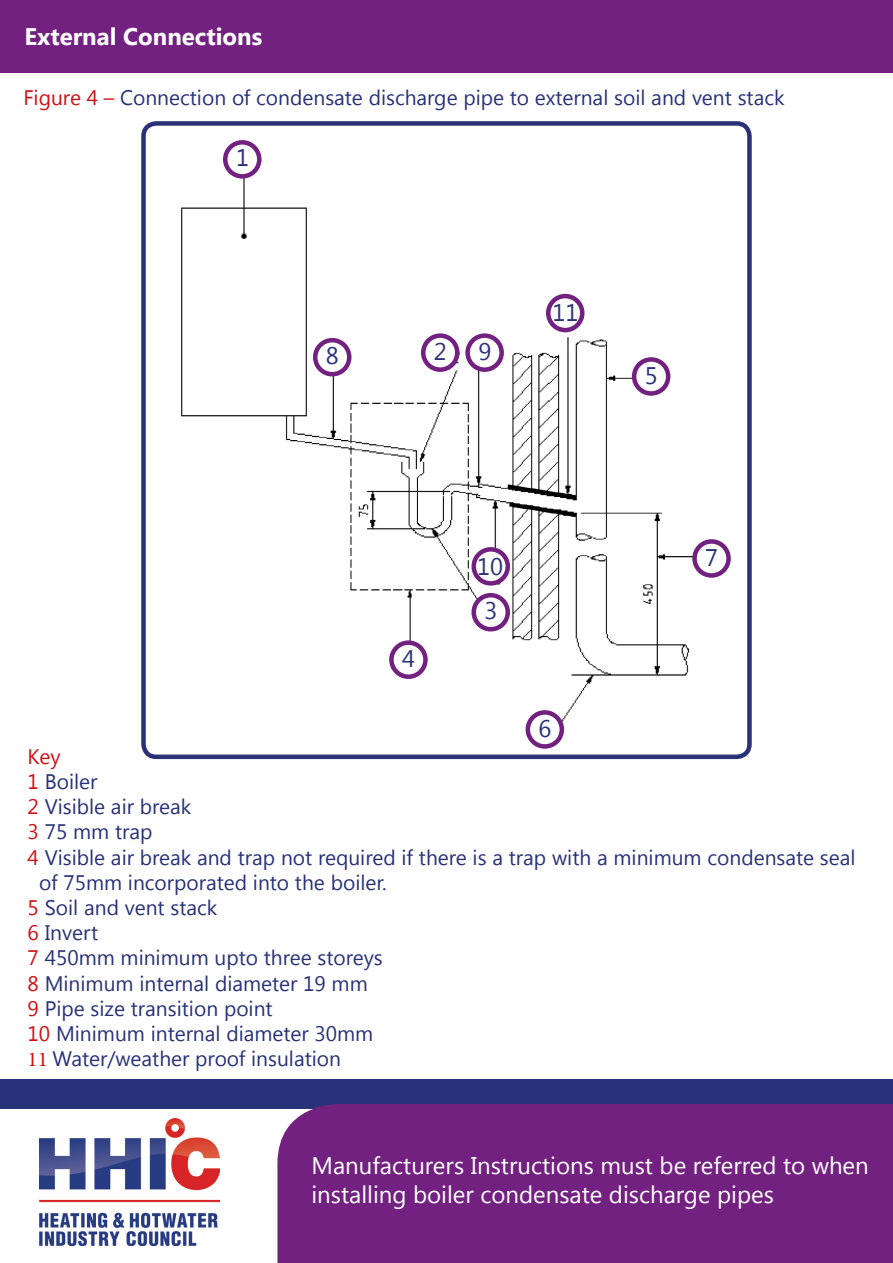
<style>
.page{position:relative;width:893px;height:1263px;background:#fff}
.page>*{position:absolute;margin:0;border:0;box-sizing:border-box;transform-origin:0 0}
.t1{font:24px/28.8px "Segoe UI";color:#fff}
.t2{font:700 24px "Segoe UI";color:#fff}
.t3{font:24px "Segoe UI";color:#293279}
.t4{font:21px "Segoe UI";color:#293279}
.t5{font:21px "Segoe UI";color:#d30f14}
.s1{color:#d30f14}
.s2{font-family:"Minion Pro";color:#d30f14}
</style>
<div class="page">
<div style="left:0;top:0;width:893px;height:73px;background:#732181"></div>
<div style="left:0;top:1079px;width:893px;height:30px;background:#293279"></div>
<img style="left:39px;top:1118px;width:181px;height:128px">
<div style="left:277px;top:1104px;width:616px;height:159px;background:#732181"></div>
<img style="left:182px;top:147px;width:525px;height:593px">
<div style="left:141px;top:121px;width:611px;height:638px;border:4px solid #293279;border-radius:13px"></div>
<svg style="left:225px;top:142px;width:34px;height:34px"></svg>
<div style="left:223px;top:140px;width:38px;height:39px;border:4px solid #732181;border-radius:50%"></div>
<svg style="left:423px;top:336px;width:34px;height:34px"></svg>
<div style="left:421px;top:333px;width:38px;height:39px;border:4px solid #732181;border-radius:50%"></div>
<svg style="left:474px;top:549px;width:34px;height:34px"></svg>
<div style="left:471px;top:547px;width:39px;height:39px;border:4px solid #732181;border-radius:50%"></div>
<svg style="left:634px;top:359px;width:34px;height:34px"></svg>
<div style="left:632px;top:357px;width:38px;height:39px;border:4px solid #732181;border-radius:50%"></div>
<svg style="left:468px;top:336px;width:34px;height:34px"></svg>
<div style="left:465px;top:333px;width:39px;height:39px;border:4px solid #732181;border-radius:50%"></div>
<svg style="left:391px;top:643px;width:34px;height:34px"></svg>
<div style="left:389px;top:640px;width:39px;height:39px;border:4px solid #732181;border-radius:50%"></div>
<svg style="left:315px;top:340px;width:34px;height:34px"></svg>
<div style="left:313px;top:338px;width:38px;height:38px;border:4px solid #732181;border-radius:50%"></div>
<svg style="left:474px;top:595px;width:34px;height:34px"></svg>
<div style="left:471px;top:593px;width:39px;height:38px;border:4px solid #732181;border-radius:50%"></div>
<svg style="left:694px;top:541px;width:34px;height:34px"></svg>
<div style="left:692px;top:539px;width:39px;height:39px;border:4px solid #732181;border-radius:50%"></div>
<svg style="left:528px;top:712px;width:34px;height:34px"></svg>
<div style="left:526px;top:710px;width:38px;height:39px;border:4px solid #732181;border-radius:50%"></div>
<svg style="left:548px;top:296px;width:34px;height:34px"></svg>
<div style="left:546px;top:294px;width:38px;height:38px;border:4px solid #732181;border-radius:50%"></div>
<p class="t2" style="left:24px;top:19px;width:239px">External Connections</p>
<p class="t4" style="left:23px;top:83px;width:763px"><span class="s1">Figure 4 –</span> Connection of condensate discharge pipe to external soil and vent stack</p>
<p class="t3" style="left:236px;top:141px;width:14px">1</p>
<p class="t3" style="left:326px;top:339px;width:14px">8</p>
<p class="t3" style="left:434px;top:335px;width:14px">2</p>
<p class="t3" style="left:478px;top:335px;width:14px">9</p>
<p class="t3" style="left:553px;top:296px;width:27px">11</p>
<p class="t3" style="left:402px;top:642px;width:14px">4</p>
<p class="t3" style="left:477px;top:549px;width:27px">10</p>
<p class="t3" style="left:484px;top:594px;width:14px">3</p>
<p class="t3" style="left:539px;top:711px;width:14px">6</p>
<p class="t3" style="left:645px;top:358px;width:14px">5</p>
<p class="t3" style="left:705px;top:540px;width:14px">7</p>
<p class="t5" style="left:28px;top:742px;width:35px">Key</p>
<p class="t4" style="left:28px;top:767px;width:71px"><span class="s1">1</span> Boiler</p>
<p class="t4" style="left:28px;top:792px;width:165px"><span class="s1">2</span> Visible air break</p>
<p class="t4" style="left:28px;top:817px;width:126px"><span class="s1">3</span> 75 mm trap</p>
<p class="t4" style="left:28px;top:842px;width:829px"><span class="s1">4</span> Visible air break and trap not required if there is a trap with a minimum condensate seal</p>
<p class="t4" style="left:39px;top:868px;width:349px">of 75mm incorporated into the boiler.</p>
<p class="t4" style="left:28px;top:893px;width:191px"><span class="s1">5</span> Soil and vent stack</p>
<p class="t4" style="left:28px;top:918px;width:72px"><span class="s1">6</span> Invert</p>
<p class="t4" style="left:28px;top:943px;width:357px"><span class="s1">7</span> 450mm minimum upto three storeys</p>
<p class="t4" style="left:28px;top:968px;width:342px"><span class="s1">8</span> Minimum internal diameter 19 mm</p>
<p class="t4" style="left:28px;top:994px;width:247px"><span class="s1">9</span> Pipe size transition point</p>
<p class="t4" style="left:28px;top:1019px;width:347px"><span class="s1">10</span> Minimum internal diameter 30mm</p>
<p class="t4" style="left:28px;top:1044px;width:315px"><span class="s2">11</span> Water/weather proof insulation</p>
<p class="t1" style="left:311px;top:1150px;width:559px">Manufacturers Instructions must be referred to when installing boiler condensate discharge pipes</p>
<p class="t1" style="left:312px;top:1155px;width:464px">installing boiler condensate discharge pipes</p>
</div>
